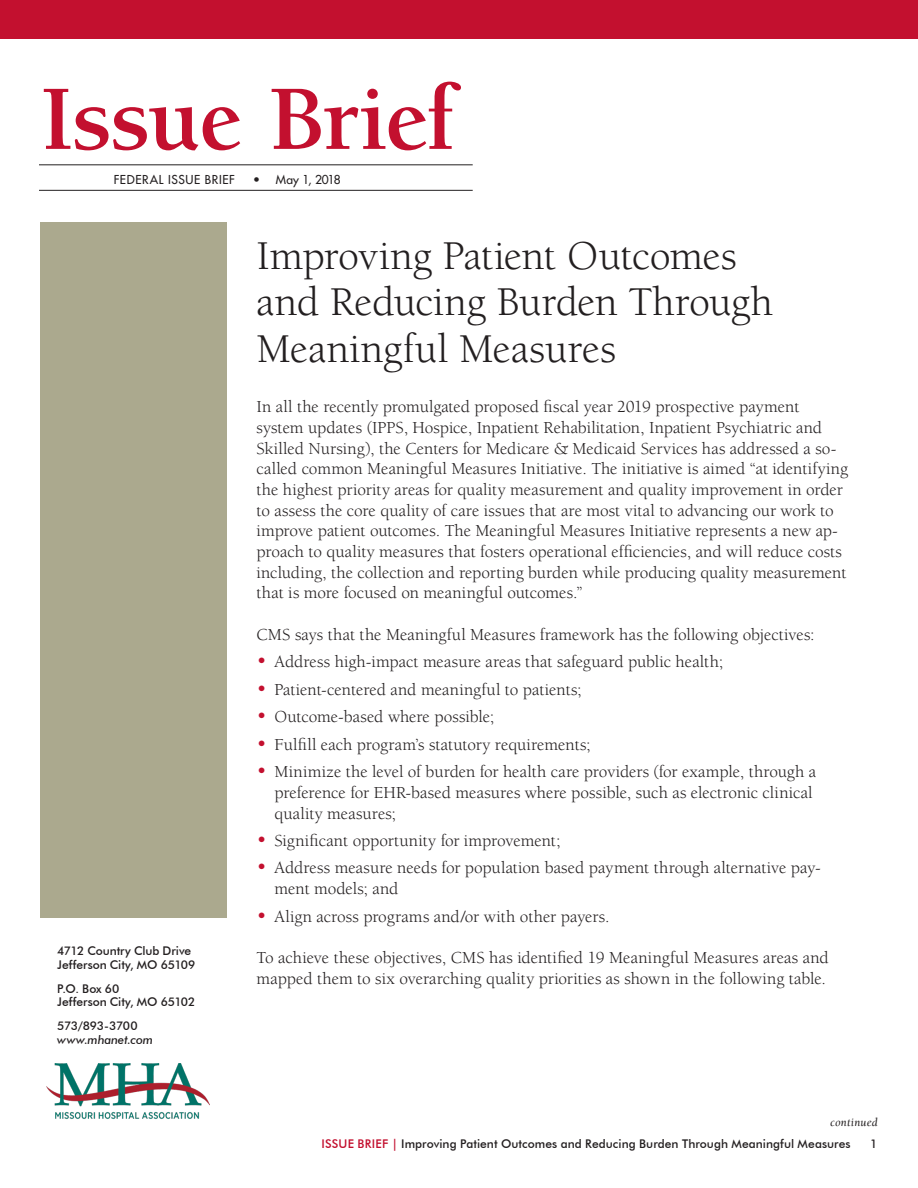
<style>
.page{position:relative;width:918px;height:1188px;background:#fff}
.page>*{position:absolute;margin:0;border:0;box-sizing:border-box;transform-origin:0 0}
.t1{font:700 94.5px "Berkeley";letter-spacing:-.02em;color:#c3102f}
.t2{font:42px/46.5px "Berkeley";letter-spacing:-.01em;color:#231f20}
.Body{font:17.25px/20.7px "Berkeley";color:#231f20}
.t3{font:500 12px "Futura BT";color:#231f20}
.t4{font:12px "Futura";letter-spacing:.045em;color:#231f20}
.t5{font:italic 500 12px "Futura BT";letter-spacing:-.01em;color:#231f20}
.t6{font:500 12px "Futura BT";letter-spacing:-.03em;color:#231f20}
.t7{font:italic 12px "Berkeley";letter-spacing:.015em;color:#231f20}
.s1{font-size:21px;color:#c3102f}
.s2{color:#c3102f}
</style>
<div class="page">
<img style="left:46px;top:1064px;width:164px;height:55px">
<div style="left:0;top:0;width:918px;height:39px;background:#c3102f"></div>
<hr style="left:39px;top:164px;width:434px;height:1px;background:#231f20">
<hr style="left:39px;top:190px;width:434px;height:1px;background:#231f20">
<div style="left:40px;top:222px;width:187px;height:696px;background:#aba98e"></div>
<p class="t1" style="left:40px;top:69px;width:416px">Issue Brief</p>
<p class="t4" style="left:114px;top:172px;width:122px">FEDERAL ISSUE BRIEF</p>
<p class="t4" style="left:253px;top:172px;width:89px">• May 1, 2018</p>
<p class="t3" style="left:57px;top:944px;width:135px">4712 Country Club Drive</p>
<p class="t3" style="left:57px;top:957px;width:140px">Jefferson City, MO 65109</p>
<p class="t3" style="left:57px;top:981px;width:64px">P.O. Box 60</p>
<p class="t3" style="left:57px;top:995px;width:140px">Jefferson City, MO 65102</p>
<p class="t6" style="left:57px;top:1019px;width:82px">573/893-3700</p>
<p class="t5" style="left:57px;top:1032px;width:97px">www.mhanet.com</p>
<p class="t2" style="left:256px;top:233px;width:518px">Improving Patient Outcomes and Reducing Burden Through<br>Meaningful Measures</p>
<p class="Body" style="left:256px;top:397px;width:593px">In all the recently promulgated proposed fiscal year 2019 prospective payment system updates (IPPS, Hospice, Inpatient Rehabilitation, Inpatient Psychiatric and Skilled Nursing), the Centers for Medicare &amp; Medicaid Services has addressed a so&shy;called common Meaningful Measures Initiative. The initiative is aimed “at identifying the highest priority areas for quality measurement and quality improvement in order to assess the core quality of care issues that are most vital to advancing our work to improve patient outcomes. The Meaningful Measures Initiative represents a new ap&shy;proach to quality measures that fosters operational efficiencies, and will reduce costs including, the collection and reporting burden while producing quality measurement that is more focused on meaningful outcomes.”</p>
<p class="Body" style="left:256px;top:624px;width:560px">CMS says that the Meaningful Measures framework has the following objectives:</p>
<p class="Body" style="left:256px;top:652px;width:468px"><span class="s1">•</span> Address high-impact measure areas that safeguard public health;</p>
<p class="Body" style="left:256px;top:679px;width:327px"><span class="s1">•</span> Patient-centered and meaningful to patients;</p>
<p class="Body" style="left:256px;top:707px;width:239px"><span class="s1">•</span> Outcome-based where possible;</p>
<p class="Body" style="left:256px;top:734px;width:336px"><span class="s1">•</span> Fulfill each program’s statutory requirements;</p>
<p class="Body" style="left:274px;top:762px;width:543px;text-indent:-18px"><span class="s1">•</span> Minimize the level of burden for health care providers (for example, through a preference for EHR-based measures where possible, such as electronic clinical quality measures;</p>
<p class="Body" style="left:256px;top:831px;width:305px"><span class="s1">•</span> Significant opportunity for improvement;</p>
<p class="Body" style="left:274px;top:858px;width:548px;text-indent:-18px"><span class="s1">•</span> Address measure needs for population based payment through alternative pay&shy;ment models; and</p>
<p class="Body" style="left:256px;top:906px;width:355px"><span class="s1">•</span> Align across programs and/or with other payers.</p>
<p class="Body" style="left:256px;top:948px;width:574px">To achieve these objectives, CMS has identified 19 Meaningful Measures areas and mapped them to six overarching quality priorities as shown in the following table.</p>
<p class="t7" style="left:830px;top:1116px;width:49px">continued</p>
<p class="t3" style="left:321px;top:1136px;width:531px"><span class="s2">ISSUE BRIEF |</span> Improving Patient Outcomes and Reducing Burden Through Meaningful Measures</p>
<p class="t3" style="left:870px;top:1136px;width:9px">1</p>
</div>
